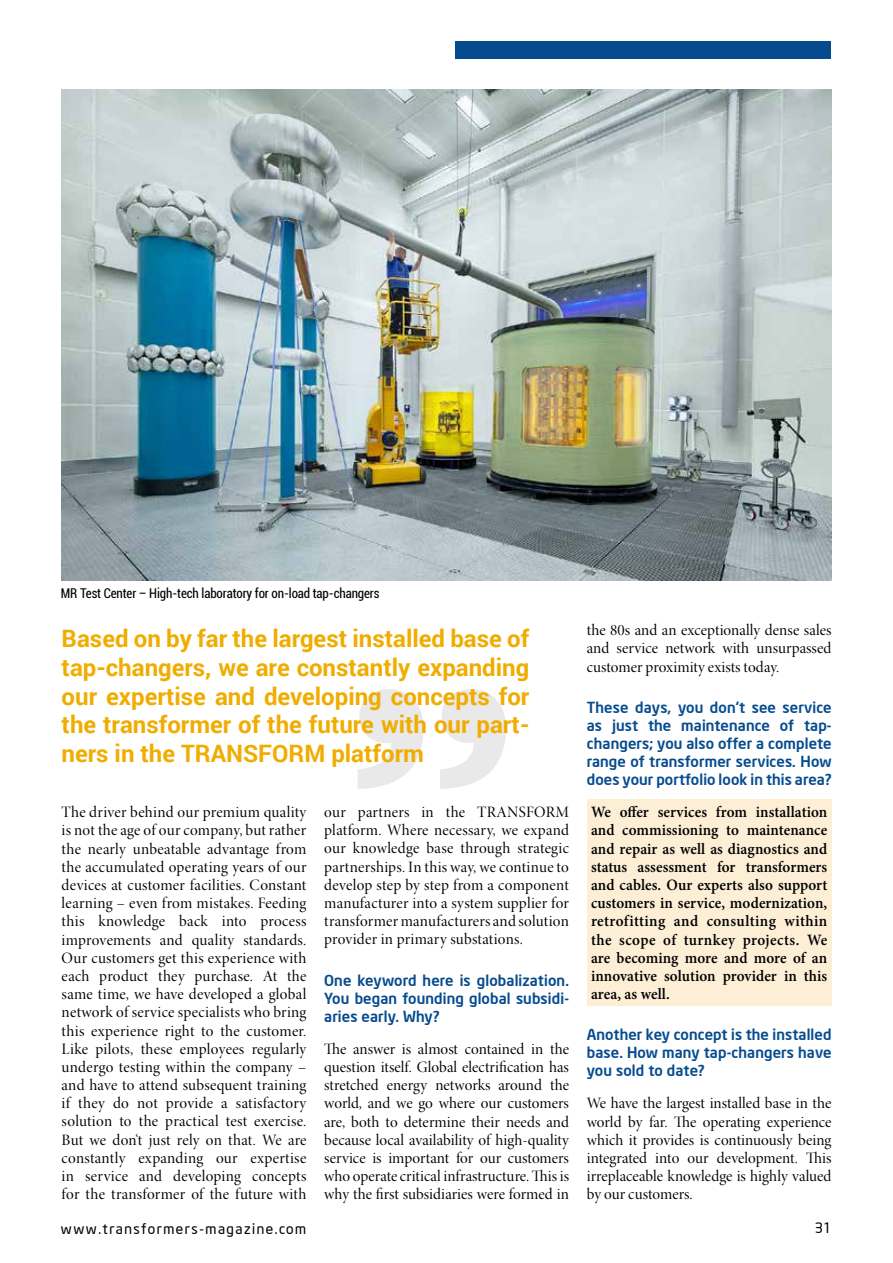
<style>
.page{position:relative;width:893px;height:1263px;background:#fff}
.page>*{position:absolute;margin:0;border:0;box-sizing:border-box;transform-origin:0 0}
.t1{font:700 24px/28.8px "Roboto";color:#f0ad00;text-align:justify}
.t2{font:15.9px/18.1px "Minion Pro Disp";letter-spacing:.005em;color:#000;text-align:justify}
.t3{font:600 15.9px/18.1px "Minion Pro";letter-spacing:.005em;color:#000;text-align:justify;scale:.95 1}
.t4{font:500 15px/18px "Neo Sans Intel";letter-spacing:.01em;color:#054b8e;text-align:justify}
.t5{font:14.25px "Neo Sans Intel";letter-spacing:.11em;color:#000}
.t6{font:condensed 13.5px "Roboto";letter-spacing:-.01em;color:#000;scale:.96 1}
</style>
<div class="page">
<div style="left:587px;top:799px;width:244px;height:206px;background:#fdefd6"></div>
<svg style="left:358px;top:689px;width:148px;height:100px"></svg>
<img style="left:61px;top:89px;width:770px;height:492px">
<div style="left:455px;top:41px;width:376px;height:17px;background:#054b8e"></div>
<p class="t6" style="left:61px;top:584px;width:333px">MR Test Center – High-tech laboratory for on-load tap-changers</p>
<h1 class="t1" style="left:62px;top:623px;width:469px">Based on by far the largest installed base of tap-changers, we are constantly expanding our expertise and developing concepts for the transformer of the future with our part&shy;ners in the TRANSFORM platform</h1>
<p class="t2" style="left:62px;top:803px;width:246px">The driver behind our premium quality is not the age of our company, but rather the nearly unbeatable advantage from the accumulated operating years of our devices at customer facilities. Constant learning – even from mistakes. Feeding this knowledge back into process improvements and quality standards.<br>Our customers get this experience with each product they purchase. At the same time, we have developed a global network of service specialists who bring this experience right to the customer.<br>Like pilots, these employees regularly undergo testing within the company – and have to attend subsequent training if they do not provide a satisfactory solution to the practical test exercise.<br>But we don‘t just rely on that. We are constantly expanding our expertise in service and developing concepts for the transformer of the future with</p>
<p class="t2" style="left:324px;top:803px;width:246px">our partners in the TRANSFORM platform. Where necessary, we expand our knowledge base through strategic partnerships. In this way, we continue to develop step by step from a component manufacturer into a system supplier for transformer manufacturers and solution provider in primary substations.</p>
<p class="t4" style="left:324px;top:971px;width:246px">One keyword here is globalization.<br>You began founding global subsidi&shy;aries early. Why?</p>
<p class="t2" style="left:324px;top:1040px;width:246px">The answer is almost contained in the question itself. Global electrification has stretched energy networks around the world, and we go where our customers are, both to determine their needs and because local availability of high-quality service is important for our customers who operate critical infrastructure. This is why the first subsidiaries were formed in</p>
<p class="t2" style="left:587px;top:621px;width:246px">the 80s and an exceptionally dense sales and service network with unsurpassed customer proximity exists today.</p>
<p class="t4" style="left:587px;top:698px;width:246px">These days, you don‘t see service as just the maintenance of tap&shy;changers; you also offer a complete range of transformer services. How does your portfolio look in this area?</p>
<p class="t3" style="left:591px;top:803px;width:250px">We offer services from installation and commissioning to maintenance and repair as well as diagnostics and status assessment for transformers and cables. Our experts also support customers in service, modernization, retrofitting and consulting within the scope of turnkey projects. We are becoming more and more of an innovative solution provider in this area, as well.</p>
<p class="t4" style="left:587px;top:1025px;width:246px">Another key concept is the installed base. How many tap-changers have you sold to date?</p>
<p class="t2" style="left:587px;top:1094px;width:246px">We have the largest installed base in the world by far. The operating experience which it provides is continuously being integrated into our development. This irreplaceable knowledge is highly valued by our customers.</p>
<p class="t5" style="left:61px;top:1220px;width:247px">www.transformers-magazine.com</p>
<p class="t5" style="left:815px;top:1219px;width:18px">31</p>
</div>
